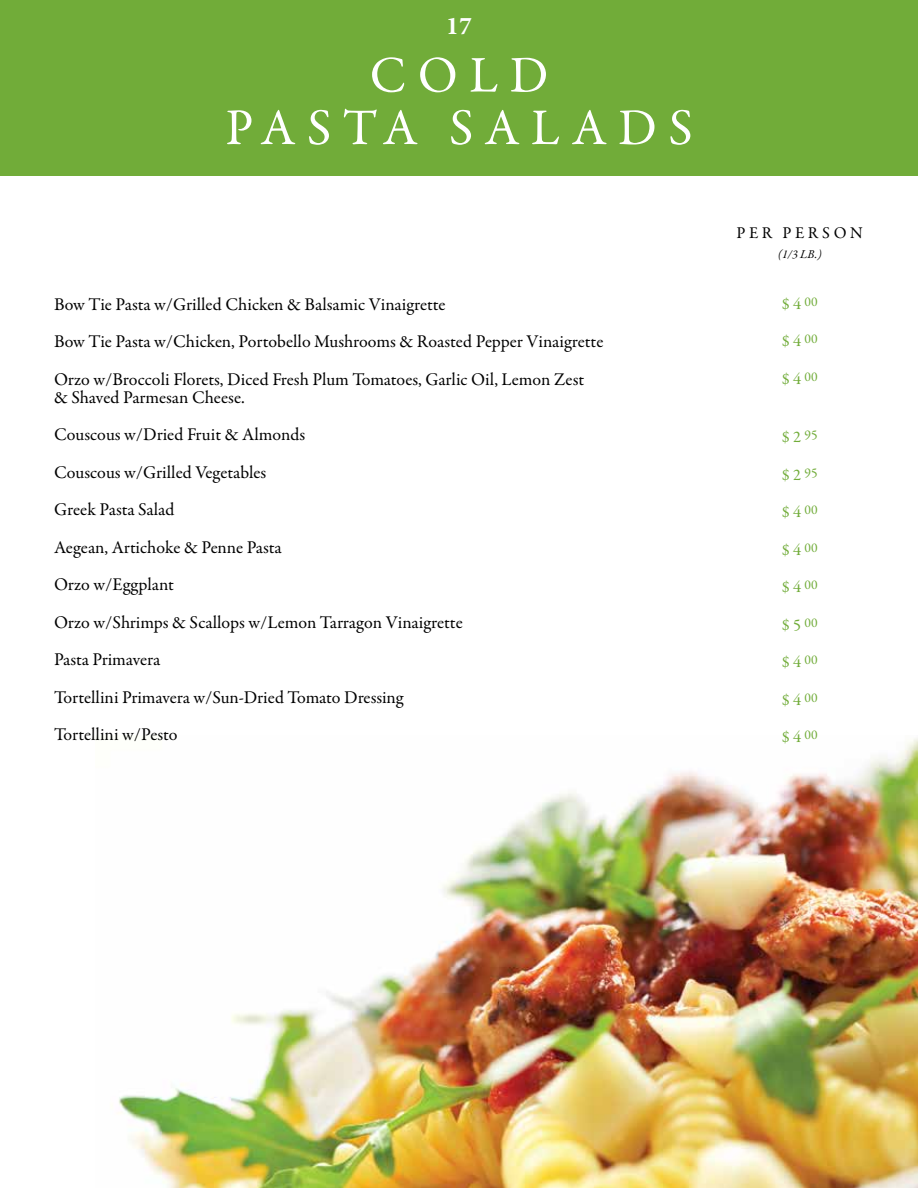
<style>
.page{position:relative;width:918px;height:1188px;background:#fff}
.page>*{position:absolute;margin:0;border:0;box-sizing:border-box;transform-origin:0 0}
.t1{font:51.6px/52.5px "Garamond Premr Pro";letter-spacing:.22em;color:#fff;text-align:center}
.t2{font:700 25.5px "Minion Pro";color:#fff}
.t3{font:18px/37.5px "Garamond Premr Pro";letter-spacing:-.005em;color:#000}
.t4{font:16.5px "Garamond Premr Pro";color:#71ac39}
.t5{font:16.5px "Garamond Premr Pro";letter-spacing:.22em;color:#000}
.t6{font:italic 12px "Garamond Premr Pro";color:#000}
</style>
<div class="page">
<div style="left:0;top:0;width:918px;height:176px;background:#71ac39"></div>
<img style="left:118px;top:738px;width:800px;height:450px">
<h2 class="t2" style="left:446px;top:8px;width:27px">17</h2>
<h1 class="t1" style="left:225px;top:50px;width:469px">COLD<br>PASTA SALADS</h1>
<p class="t3" style="left:54px;top:286px;width:551px">Bow Tie Pasta w/Grilled Chicken &amp; Balsamic Vinaigrette<br>Bow Tie Pasta w/Chicken, Portobello Mushrooms &amp; Roasted Pepper Vinaigrette<br>Orzo w/Broccoli Florets, Diced Fresh Plum Tomatoes, Garlic Oil, Lemon Zest</p>
<p class="t3" style="left:54px;top:379px;width:410px">&amp; Shaved Parmesan Cheese.<br>Couscous w/Dried Fruit &amp; Almonds<br>Couscous w/Grilled Vegetables<br>Greek Pasta Salad<br>Aegean, Artichoke &amp; Penne Pasta<br>Orzo w/Eggplant<br>Orzo w/Shrimps &amp; Scallops w/Lemon Tarragon Vinaigrette<br>Pasta Primavera<br>Tortellini Primavera w/Sun-Dried Tomato Dressing<br>Tortellini w/Pesto</p>
<p class="t5" style="left:737px;top:223px;width:128px">PER PERSON</p>
<p class="t6" style="left:778px;top:247px;width:45px">(1/3 LB.)</p>
<p class="t4" style="left:782px;top:294px;width:37px">$4<sup>00</sup></p>
<p class="t4" style="left:782px;top:331px;width:37px">$4<sup>00</sup></p>
<p class="t4" style="left:782px;top:369px;width:37px">$4<sup>00</sup></p>
<p class="t4" style="left:782px;top:427px;width:37px">$2<sup>95</sup></p>
<p class="t4" style="left:782px;top:465px;width:37px">$2<sup>95</sup></p>
<p class="t4" style="left:782px;top:502px;width:37px">$4<sup>00</sup></p>
<p class="t4" style="left:782px;top:540px;width:37px">$4<sup>00</sup></p>
<p class="t4" style="left:782px;top:577px;width:37px">$4<sup>00</sup></p>
<p class="t4" style="left:782px;top:615px;width:37px">$5<sup>00</sup></p>
<p class="t4" style="left:782px;top:652px;width:37px">$4<sup>00</sup></p>
<p class="t4" style="left:782px;top:690px;width:37px">$4<sup>00</sup></p>
<p class="t4" style="left:782px;top:727px;width:37px">$4<sup>00</sup></p>
</div>
